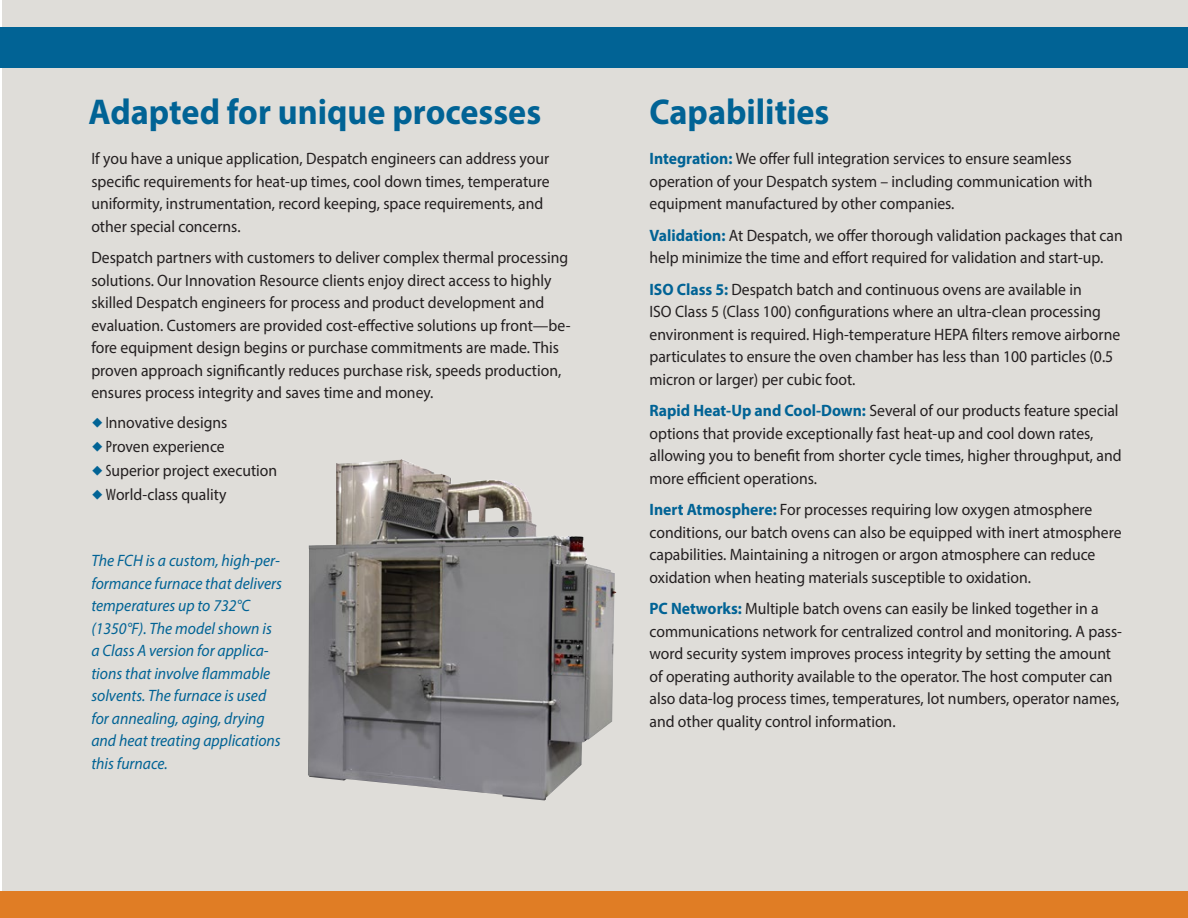
<style>
.page{position:relative;width:1188px;height:918px;background:#fff}
.page>*{position:absolute;margin:0;border:0;box-sizing:border-box;transform-origin:0 0}
.t1{font:700 36px "Myriad Pro";color:#016395;scale:.95 1}
.t2{font:16.5px/22.5px "Myriad Pro";color:#231f20;scale:.95 1}
.t3{font:italic 16.5px/22.5px "Myriad Pro";color:#016395;scale:.95 1}
.s1{color:#016395}
.s2{font-stretch:condensed}
.s3{font-weight:700;color:#016395}
</style>
<div class="page">
<div style="left:3px;top:0;width:1185px;height:918px;background:#dfddd9"></div>
<div style="left:0;top:27px;width:1188px;height:40px;background:#016395"></div>
<div style="left:0;top:891px;width:1188px;height:27px;background:#e07d25"></div>
<img style="left:308px;top:459px;width:309px;height:341px">
<h1 class="t1" style="left:88px;top:88px;width:478px">Adapted for unique processes</h1>
<p class="t2" style="left:91px;top:147px;width:484px">If you have a unique application, Despatch engineers can address your specific requirements for heat-up times, cool down times, temperature uniformity, instrumentation, record keeping, space requirements, and other special concerns.</p>
<p class="t2" style="left:91px;top:246px;width:506px">Despatch partners with customers to deliver complex thermal processing solutions. Our Innovation Resource clients enjoy direct access to highly skilled Despatch engineers for process and product development and evaluation. Customers are provided cost-effective solutions up front—be&shy;fore equipment design begins or purchase commitments are made. This proven approach significantly reduces purchase risk, speeds production, ensures process integrity and saves time and money.</p>
<p class="t2" style="left:91px;top:411px;width:145px"><span class="s1">◆</span> <span class="s2">I</span>nnovative designs</p>
<p class="t2" style="left:91px;top:435px;width:142px"><span class="s1">◆</span> <span class="s2">P</span>roven experience</p>
<p class="t2" style="left:91px;top:459px;width:197px"><span class="s1">◆</span> <span class="s2">S</span>uperior project execution</p>
<p class="t2" style="left:91px;top:483px;width:144px"><span class="s1">◆</span> <span class="s2">W</span>orld-class quality</p>
<p class="t3" style="left:91px;top:549px;width:202px">The FCH is a custom, high-per&shy;formance furnace that delivers temperatures up to 732°C (1350°F). The model shown is a Class A version for applica&shy;tions that involve flammable solvents. The furnace is used for annealing, aging, drying and heat treating applications this furnace.</p>
<h1 class="t1" style="left:650px;top:88px;width:191px">Capabilities</h1>
<p class="t2" style="left:650px;top:147px;width:468px"><span class="s3">Integration:</span> We offer full integration services to ensure seamless operation of your Despatch system – including communication with equipment manufactured by other companies.</p>
<p class="t2" style="left:650px;top:224px;width:500px"><span class="s3">Validation:</span> At Despatch, we offer thorough validation packages that can help minimize the time and effort required for validation and start-up.</p>
<p class="t2" style="left:650px;top:278px;width:497px"><span class="s3">ISO Class 5:</span> Despatch batch and continuous ovens are available in<br>ISO Class 5 (Class 100) configurations where an ultra-clean processing environment is required. High-temperature HEPA filters remove airborne particulates to ensure the oven chamber has less than 100 particles (0.5 micron or larger) per cubic foot.</p>
<p class="t2" style="left:650px;top:399px;width:498px"><span class="s3">Rapid Heat-Up and Cool-Down:</span> Several of our products feature special options that provide exceptionally fast heat-up and cool down rates, allowing you to benefit from shorter cycle times, higher throughput, and more efficient operations.</p>
<p class="t2" style="left:650px;top:498px;width:498px"><span class="s3">Inert Atmosphere:</span> For processes requiring low oxygen atmosphere conditions, our batch ovens can also be equipped with inert atmosphere capabilities. Maintaining a nitrogen or argon atmosphere can reduce oxidation when heating materials susceptible to oxidation.</p>
<p class="t2" style="left:650px;top:597px;width:499px"><span class="s3">PC Networks:</span> Multiple batch ovens can easily be linked together in a communications network for centralized control and monitoring. A pass&shy;word security system improves process integrity by setting the amount of operating authority available to the operator. The host computer can also data-log process times, temperatures, lot numbers, operator names, and other quality control information.</p>
</div>
